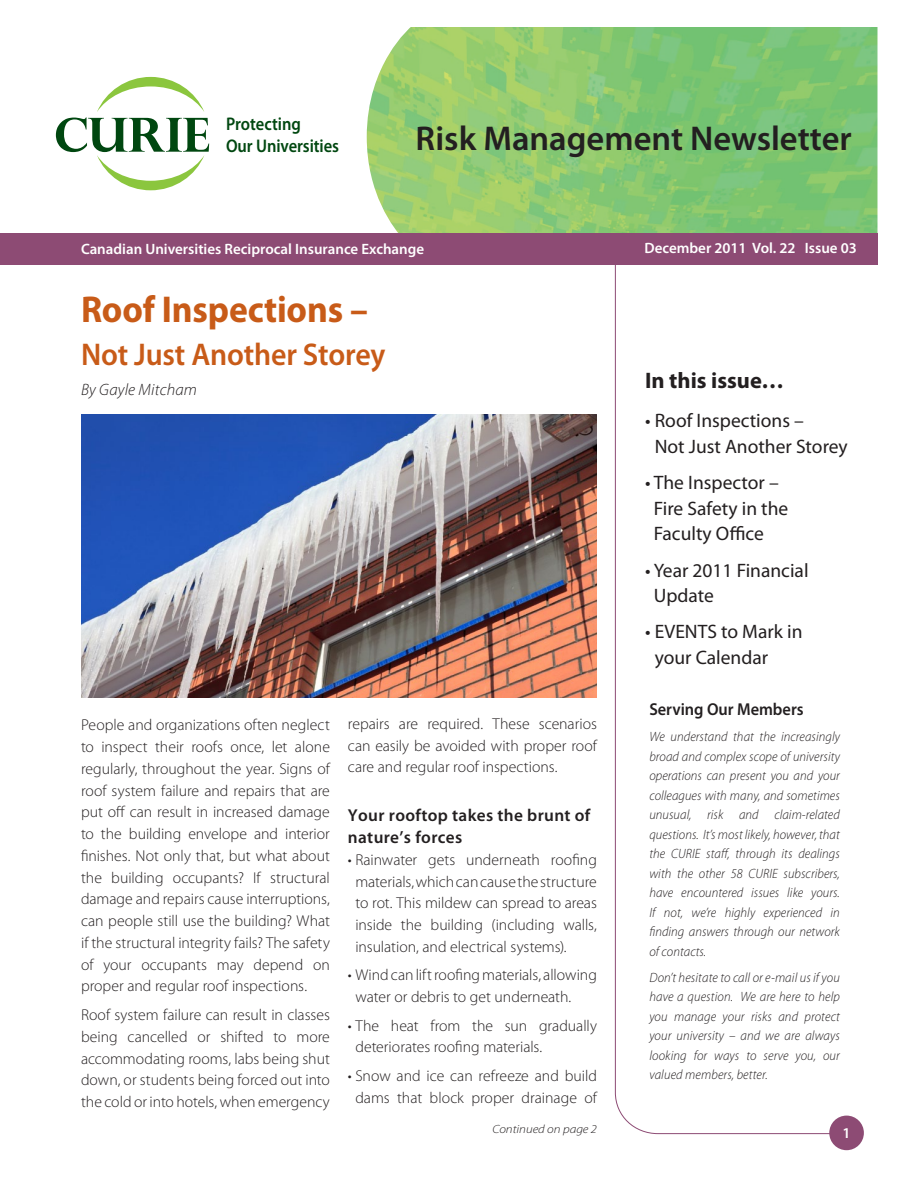
<style>
.page{position:relative;width:918px;height:1188px;background:#fff}
.page>*{position:absolute;margin:0;border:0;box-sizing:border-box;transform-origin:0 0}
.t1{font:700 37.5px "Myriad Pro";letter-spacing:-.005em;color:#c85b18;scale:.95 1}
.t2{font:600 34.5px "Myriad Pro";color:#231f20}
.t3{font:600 31.5px "Myriad Pro";letter-spacing:-.005em;color:#c85b18;scale:.95 1}
.t4{font:700 22.5px "Myriad Pro";color:#231f20}
.t5{font:19.5px/25.5px "Myriad Pro";color:#231f20}
.t6{font:600 18.3px/22px "Myriad Pro";letter-spacing:-.005em;color:#004710;scale:.9 1}
.t7{font:600 17.25px/21.8px "Myriad Pro";letter-spacing:.02em;color:#231f20}
.t8{font:600 17.25px "Myriad Pro";color:#231f20;scale:.95 1}
.t9{font:italic 300 16.5px "Myriad Pro";letter-spacing:.01em;color:#231f20}
.t10{font:300 15.75px/21.8px "Myriad Pro";color:#231f20;text-align:justify}
.t11{font:600 15px "Myriad Pro";color:#fff}
.t12{font:italic 300 13.5px/19.5px "Myriad Pro";letter-spacing:.005em;color:#231f20;text-align:justify;scale:.95 1}
.t13{font:italic 300 11.85px "Myriad Pro";color:#231f20;scale:1.11 1}
</style>
<div class="page">
<div style="left:829px;top:1116px;width:35px;height:34px;background:#8d4b74;border-radius:50%"></div>
<svg style="left:615px;top:265px;width:225px;height:869px"></svg>
<svg style="left:56px;top:77px;width:153px;height:113px"></svg>
<img style="left:367px;top:27px;width:511px;height:206px">
<div style="left:0;top:233px;width:878px;height:32px;background:#8d4b74"></div>
<img style="left:81px;top:415px;width:515px;height:283px">
<p class="t6" style="left:226px;top:112px;width:127px">Protecting<br>Our Universities</p>
<h2 class="t2" style="left:416px;top:117px;width:438px">Risk Management Newsletter</h2>
<p class="t11" style="left:81px;top:240px;width:345px">Canadian Universities Reciprocal Insurance Exchange</p>
<p class="t11" style="left:644px;top:239px;width:214px">December 2011 Vol. 22 Issue 03</p>
<h1 class="t1" style="left:81px;top:285px;width:303px">Roof Inspections –</h1>
<h3 class="t3" style="left:81px;top:335px;width:322px">Not Just Another Storey</h3>
<p class="t9" style="left:81px;top:379px;width:118px">By Gayle Mitcham</p>
<p class="t10" style="left:81px;top:714px;width:250px">People and organizations often neglect to inspect their roofs once, let alone regularly, throughout the year. Signs of roof system failure and repairs that are put off can result in increased damage to the building envelope and interior finishes. Not only that, but what about the building occupants? If structural damage and repairs cause interruptions, can people still use the building? What if the structural integrity fails? The safety of your occupants may depend on proper and regular roof inspections.</p>
<p class="t10" style="left:81px;top:1004px;width:250px">Roof system failure can result in classes being cancelled or shifted to more accommodating rooms, labs being shut down, or students being forced out into the cold or into hotels, when emergency</p>
<p class="t10" style="left:348px;top:713px;width:251px">repairs are required. These scenarios can easily be avoided with proper roof care and regular roof inspections.</p>
<p class="t7" style="left:348px;top:804px;width:244px">Your rooftop takes the brunt of nature’s forces</p>
<p class="t10" style="left:355px;top:849px;width:243px;text-indent:-7px">• Rainwater gets underneath roofing materials, which can cause the structure to rot. This mildew can spread to areas inside the building (including walls, insulation, and electrical systems).</p>
<p class="t10" style="left:355px;top:964px;width:243px;text-indent:-7px">• Wind can lift roofing materials, allowing water or debris to get underneath.</p>
<p class="t10" style="left:355px;top:1014px;width:243px;text-indent:-7px">• The heat from the sun gradually deteriorates roofing materials.</p>
<p class="t10" style="left:348px;top:1065px;width:251px;text-align:center">• Snow and ice can refreeze and build dams that block proper drainage of</p>
<p class="t13" style="left:492px;top:1122px;width:96px">Continued on page 2</p>
<h3 class="t4" style="left:645px;top:366px;width:140px">In this issue…</h3>
<p class="t5" style="left:655px;top:408px;width:195px;text-indent:-10px">• Roof Inspections –<br>Not Just Another Storey</p>
<p class="t5" style="left:654px;top:470px;width:136px;text-indent:-9px">• The Inspector –<br>Fire Safety in the<br>Faculty Office</p>
<p class="t5" style="left:654px;top:557px;width:156px;text-indent:-9px">• Year 2011 Financial<br>Update</p>
<p class="t5" style="left:655px;top:619px;width:149px;text-indent:-10px">• EVENTS to Mark in your Calendar</p>
<p class="t8" style="left:649px;top:698px;width:164px">Serving Our Members</p>
<p class="t12" style="left:649px;top:727px;width:202px">We understand that the increasingly broad and complex scope of university operations can present you and your colleagues with many, and sometimes unusual, risk and claim-related questions. It’s most likely, however, that the CURIE staff, through its dealings with the other 58 CURIE subscribers, have encountered issues like yours.<br>If not, we’re highly experienced in finding answers through our network of contacts.</p>
<p class="t12" style="left:649px;top:968px;width:202px">Don’t hesitate to call or e-mail us if you have a question. We are here to help you manage your risks and protect your university – and we are always looking for ways to serve you, our valued members, better.</p>
<p class="t11" style="left:842px;top:1124px;width:10px">1</p>
</div>
